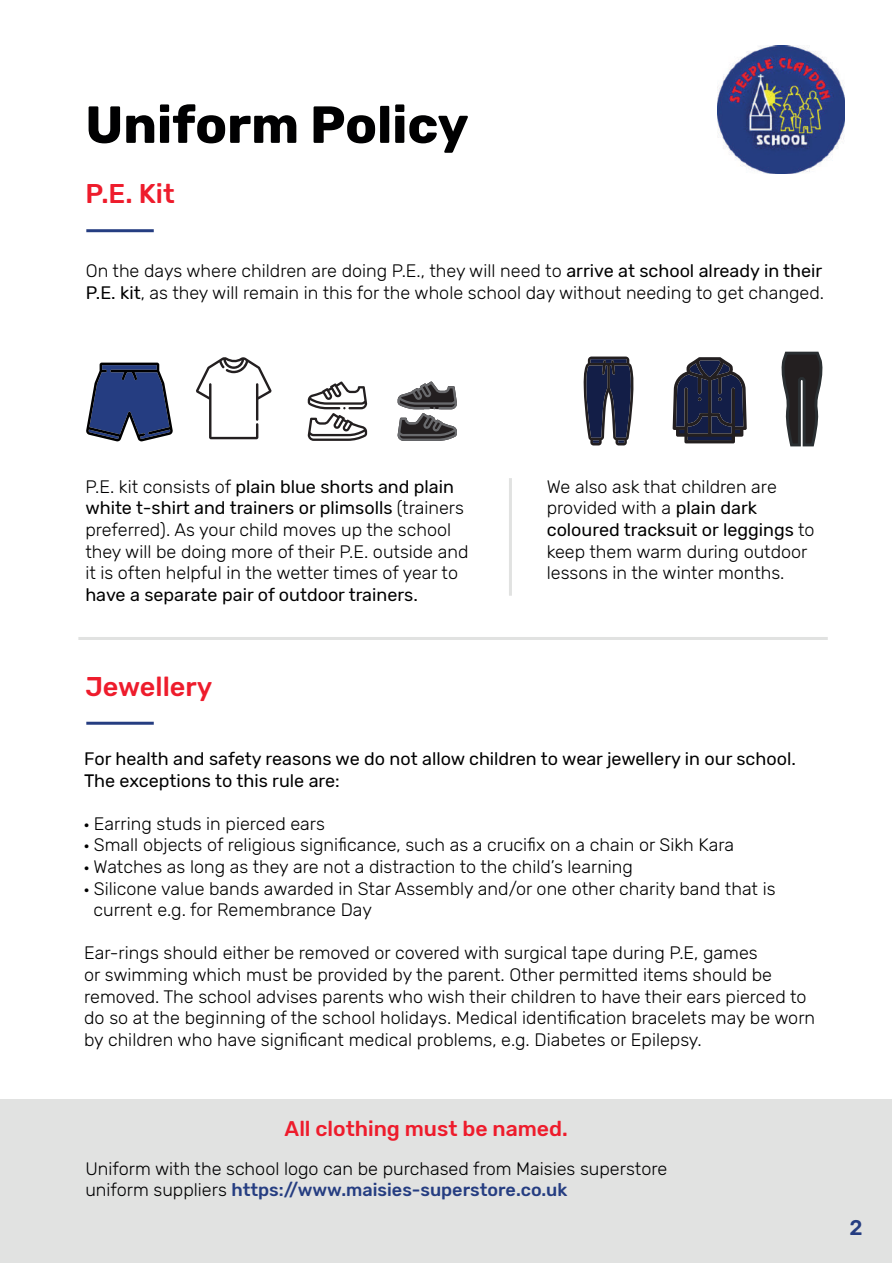
<style>
.page{position:relative;width:893px;height:1263px;background:#fff}
.page>*{position:absolute;margin:0;border:0;box-sizing:border-box;transform-origin:0 0}
.t1{font:700 52.2px "Rubik";color:#000001}
.t2{font:500 27px "Rubik";color:#ee1c2c}
.t3{font:500 21.15px "Rubik";color:#ee1c2c}
.t4{font:500 21.15px "Rubik";color:#253d81}
.t5{font:300 18px/21.6px "Rubik";color:#000001}
.t6{font:18px/21.6px "Rubik";color:#000001}
.s1{font-weight:400}
.s2{font-family:"Myriad Pro";font-weight:400}
.s3{font-weight:500;color:#253d81}
</style>
<div class="page">
<div style="left:0;top:1100px;width:891px;height:163px;background:#e1e2e1"></div>
<img style="left:717px;top:46px;width:127px;height:127px">
<hr style="left:86px;top:229px;width:68px;height:3px;background:#253d81">
<hr style="left:86px;top:722px;width:68px;height:3px;background:#253d81">
<svg style="left:196px;top:357px;width:76px;height:82px"></svg>
<hr style="left:78px;top:637px;width:750px;height:3px;background:#e1e2e1">
<hr style="left:509px;top:478px;width:3px;height:118px;background:#e1e2e1">
<svg style="left:86px;top:363px;width:87px;height:78px"></svg>
<svg style="left:308px;top:381px;width:59px;height:60px"></svg>
<svg style="left:673px;top:357px;width:74px;height:86px;background:#3f4358"></svg>
<svg style="left:583px;top:356px;width:51px;height:89px"></svg>
<svg style="left:397px;top:381px;width:60px;height:60px"></svg>
<svg style="left:781px;top:351px;width:42px;height:96px"></svg>
<h1 class="t1" style="left:85px;top:94px;width:385px">Uniform Policy</h1>
<h2 class="t2" style="left:85px;top:178px;width:91px">P.E. Kit</h2>
<p class="t5" style="left:86px;top:261px;width:740px">On the days where children are doing P.E., they will need to <span class="s1">arrive at school already in their<br>P.E. kit</span>, as they will remain in this for the whole school day without needing to get changed.</p>
<p class="t5" style="left:85px;top:476px;width:385px">P.E. kit consists of <span class="s1">plain blue shorts and plain white t-shirt and trainers or plimsolls</span> (trainers preferred). As your child moves up the school they will be doing more of their P.E. outside and it is often helpful in the wetter times of year to</p>
<p class="t6" style="left:85px;top:584px;width:334px">have a separate pair of outdoor trainers.</p>
<h2 class="t2" style="left:85px;top:671px;width:129px">Jewellery</h2>
<p class="t5" style="left:547px;top:476px;width:269px">We also ask that children are provided with a <span class="s1">plain dark coloured tracksuit or leggings</span> to keep them warm during outdoor lessons in the winter months.</p>
<p class="t6" style="left:84px;top:748px;width:713px">For health and safety reasons we do not allow children to wear jewellery in our school.<br>The exceptions to this rule are:</p>
<p class="t5" style="left:84px;top:813px;width:242px"><span class="s2">•</span> Earring studs in pierced ears</p>
<p class="t5" style="left:84px;top:835px;width:651px"><span class="s2">•</span> Small objects of religious significance, such as a crucifix on a chain or Sikh Kara</p>
<p class="t5" style="left:84px;top:856px;width:550px"><span class="s2">•</span> Watches as long as they are not a distraction to the child’s learning</p>
<p class="t5" style="left:93px;top:878px;width:684px;text-indent:-9px"><span class="s2">•</span> Silicone value bands awarded in Star Assembly and/or one other charity band that is current e.g. for Remembrance Day</p>
<p class="t5" style="left:84px;top:943px;width:732px">Ear-rings should either be removed or covered with surgical tape during P.E, games<br>or swimming which must be provided by the parent. Other permitted items should be removed. The school advises parents who wish their children to have their ears pierced to do so at the beginning of the school holidays. Medical identification bracelets may be worn by children who have significant medical problems, e.g. Diabetes or Epilepsy.</p>
<p class="t3" style="left:285px;top:1117px;width:285px">All clothing must be named.</p>
<p class="t5" style="left:85px;top:1158px;width:583px">Uniform with the school logo can be purchased from Maisies superstore uniform suppliers <span class="s3">https://www.maisies-superstore.co.uk</span></p>
<p class="t4" style="left:850px;top:1215px;width:15px">2</p>
</div>
